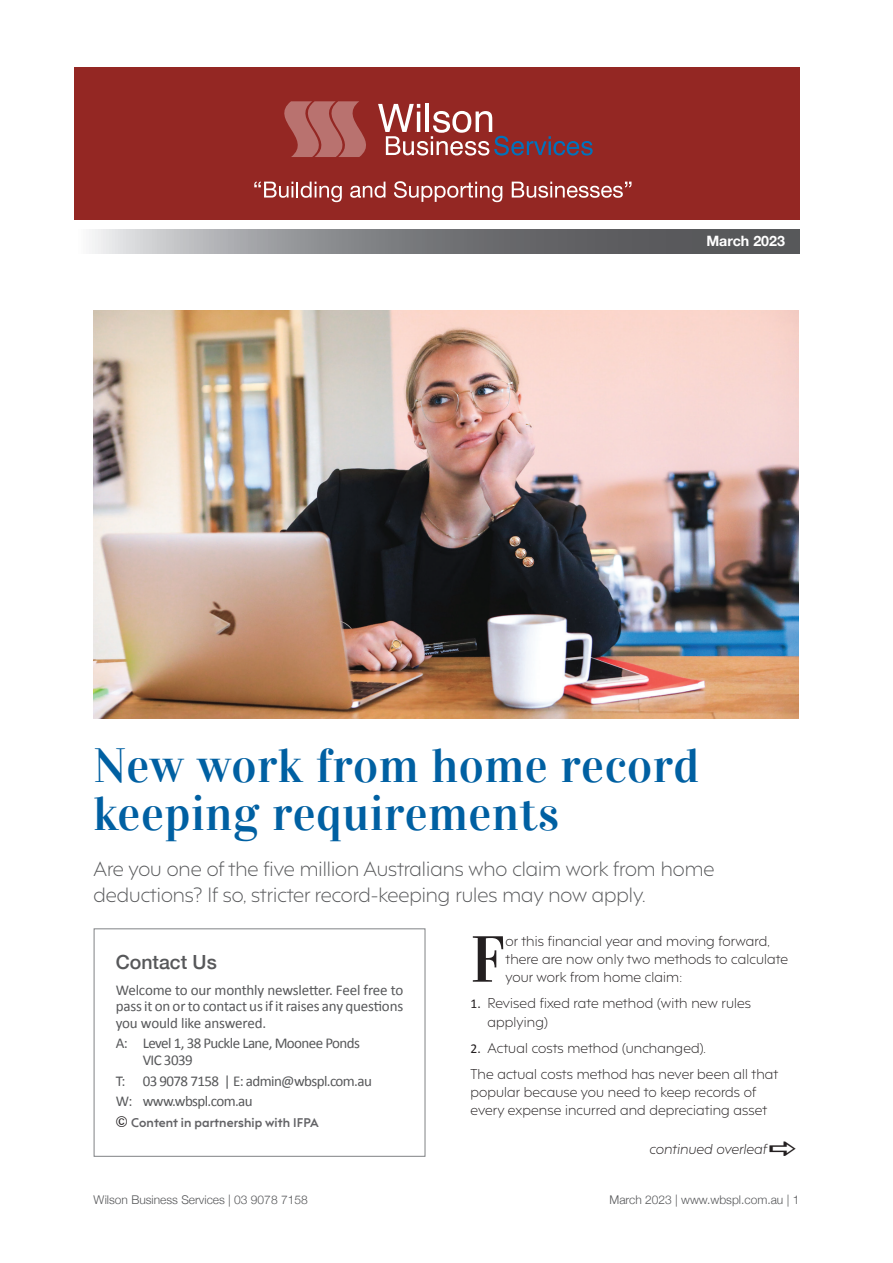
<style>
.page{position:relative;width:893px;height:1263px;background:#fff}
.page>*{position:absolute;margin:0;border:0;box-sizing:border-box;transform-origin:0 0}
.t1{font:65.1px "Vidaloka";color:#231f20}
.t2{font:48px/48px "Vidaloka";letter-spacing:.01em;color:#0060a2}
.t3{font:300 19.5px/25.5px "F37 Hooj";color:#57585a}
.t4{font:500 19.5px "Helvetica Neue";color:#57585a}
.t5{font:15px/16.5px "Calibri";letter-spacing:-.04em;color:#57585a}
.t6{font:700 14.25px "Helvetica Neue";color:#fff}
.t7{font:300 13.5px/18px "F37 Hooj";letter-spacing:.01em;color:#231f20}
.t8{font:italic 300 13.5px "F37 Hooj";letter-spacing:.01em;color:#231f20}
.t9{font:300 12px "Helvetica Neue";color:#57585a}
.t10{font:700 12px "F37 Hooj";letter-spacing:.01em;color:#636366}
.s1{font-family:"Calibri";font-weight:400}
</style>
<div class="page">
<img style="left:94px;top:310px;width:704px;height:408px">
<div style="left:94px;top:928px;width:331px;height:229px;border:1px solid #808285"></div>
<svg style="left:92px;top:230px;width:707px;height:23px;background:#818285"></svg>
<div style="left:162px;top:67px;width:562px;height:153px;background:#942723"></div>
<svg style="left:284px;top:101px;width:82px;height:56px"></svg>
<svg style="left:378px;top:104px;width:215px;height:52px"></svg>
<svg style="left:254px;top:182px;width:88px;height:20px"></svg>
<svg style="left:350px;top:182px;width:35px;height:16px"></svg>
<svg style="left:394px;top:181px;width:108px;height:21px"></svg>
<svg style="left:512px;top:182px;width:119px;height:16px"></svg>
<div style="left:74px;top:67px;width:90px;height:153px;background:#942723"></div>
<div style="left:723px;top:67px;width:76px;height:153px;background:#942723"></div>
<p class="t6" style="left:706px;top:229px;width:80px">March 2023</p>
<h2 class="t2" style="left:94px;top:742px;width:607px">New work from home record keeping requirements</h2>
<h3 class="t3" style="left:94px;top:854px;width:622px">Are you one of the five million Australians who claim work from home deductions? If so, stricter record-keeping rules may now apply.</h3>
<h1 class="t1" style="left:470px;top:920px;width:36px">F</h1>
<p class="t7" style="left:505px;top:930px;width:284px">or this financial year and moving forward, there are now only two methods to calculate your work from home claim:</p>
<p class="t7" style="left:487px;top:991px;width:265px;line-height:19.5px;text-indent:-17px"><span class="s1">1.</span> Revised fixed rate method (with new rules applying)</p>
<p class="t7" style="left:470px;top:1033px;width:309px;line-height:26.5px"><span class="s1">2.</span> Actual costs method (unchanged).<br>The actual costs method has never been all that</p>
<p class="t7" style="left:470px;top:1082px;width:298px">popular because you need to keep records of every expense incurred and depreciating asset</p>
<h3 class="t4" style="left:116px;top:947px;width:103px">Contact Us</h3>
<p class="t5" style="left:116px;top:981px;width:289px;text-align:justify">Welcome to our monthly newsletter. Feel free to pass it on or to contact us if it raises any questions you would like answered.</p>
<p class="t5" style="left:143px;top:1034px;width:219px;text-indent:-27px">A: Level 1, 38 Puckle Lane, Moonee Ponds<br>VIC 3039</p>
<p class="t5" style="left:116px;top:1070px;width:258px;line-height:20.7px">T: 03 9078 7158 | E: admin@wbspl.com.au<br>W: www.wbspl.com.au</p>
<p class="t10" style="left:131px;top:1112px;width:189px">Content in partnership with IFPA</p>
<p class="t8" style="left:649px;top:1138px;width:119px">continued overleaf</p>
<p class="t9" style="left:94px;top:1190px;width:216px">Wilson Business Services | 03 9078 7158</p>
<p class="t9" style="left:609px;top:1190px;width:191px">March 2023 | www.wbspl.com.au | 1</p>
</div>
